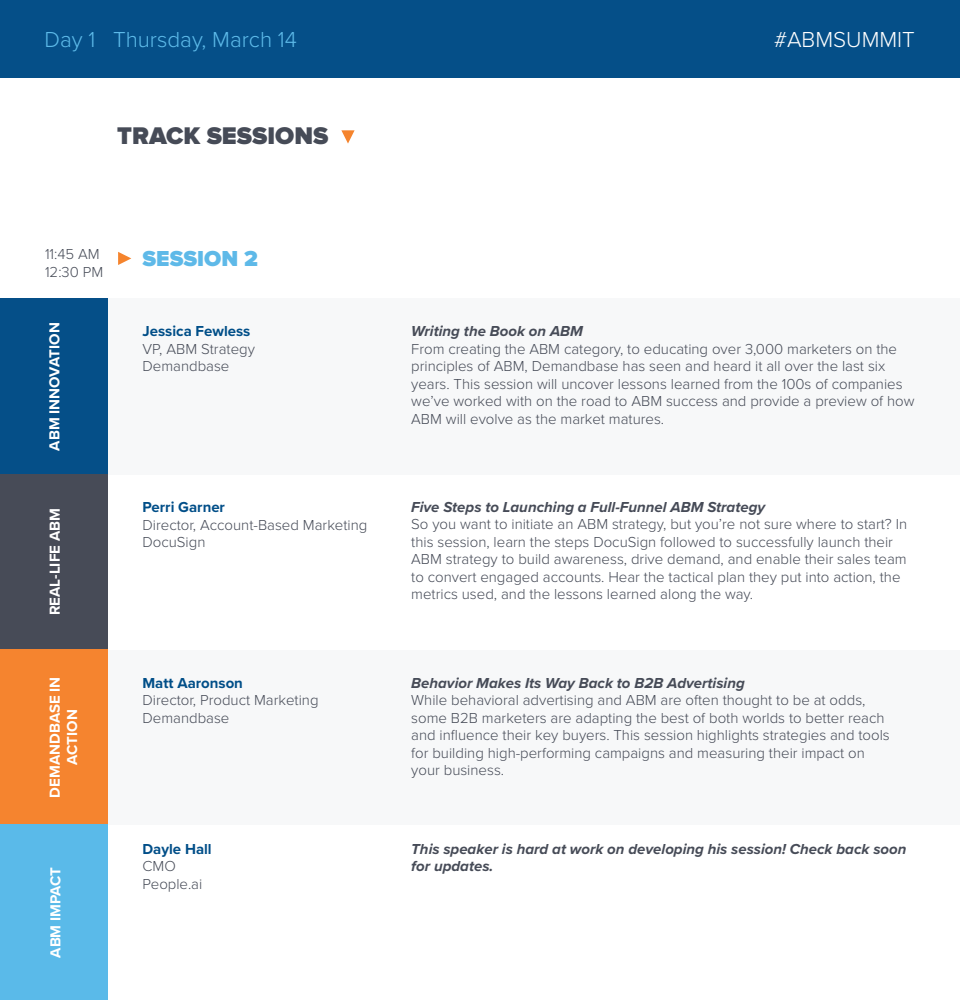
<style>
.page{position:relative;width:960px;height:1000px;background:#fff}
.page>*{position:absolute;margin:0;border:0;box-sizing:border-box;transform-origin:0 0}
.t1{font:900 25px "Proxima Nova";color:#464b57}
.t2{font:300 22.5px "Proxima Nova";color:#5dbae9}
.t3{font:300 22.5px "Proxima Nova";color:#fff}
.t4{font:900 22.5px "Proxima Nova";color:#5eb9e8}
.t5{font:300 15px/17.5px "Proxima Nova";color:#464b57}
.t6{font:italic 700 15px/17.5px "Proxima Nova";color:#464b57}
.t7{font:700 15px/17.5px "Proxima Nova";color:#fff;text-align:center}
.t8{font:700 15px "Proxima Nova";color:#004e88}
</style>
<div class="page">
<div style="left:100px;top:299px;width:860px;height:176px;background:#f7f8f9"></div>
<div style="left:100px;top:650px;width:860px;height:175px;background:#f7f8f9"></div>
<div style="left:0;top:0;width:960px;height:77px;background:#054f88"></div>
<svg style="left:341px;top:130px;width:14px;height:14px"></svg>
<div style="left:0;top:298px;width:108px;height:176px;background:#054f88"></div>
<div style="left:0;top:474px;width:108px;height:176px;background:#474b57"></div>
<div style="left:0;top:650px;width:108px;height:175px;background:#f5842f"></div>
<div style="left:0;top:825px;width:108px;height:175px;background:#5abae9"></div>
<svg style="left:118px;top:252px;width:13px;height:13px"></svg>
<h2 class="t2" style="left:45px;top:26px;width:254px">Day 1 Thursday, March 14</h2>
<h1 class="t1" style="left:117px;top:121px;width:213px">TRACK SESSIONS</h1>
<p class="t5" style="left:45px;top:246px;width:56px">11:45 AM</p>
<h2 class="t4" style="left:142px;top:245px;width:117px">SESSION 2</h2>
<p class="t5" style="left:45px;top:263px;width:60px">12:30 PM</p>
<p class="t7" style="left:45px;top:451px;width:130px;rotate:-90deg">ABM INNOVATION</p>
<p class="t7" style="left:46px;top:615px;width:109px;rotate:-90deg">REAL-LIFE ABM</p>
<p class="t7" style="left:46px;top:798px;width:123px;rotate:-90deg">DEMANDBASE IN<br>ACTION</p>
<p class="t7" style="left:47px;top:958px;width:92px;rotate:-90deg">ABM IMPACT</p>
<p class="t8" style="left:142px;top:320px;width:109px">Jessica Fewless</p>
<p class="t5" style="left:142px;top:340px;width:114px">VP, ABM Strategy<br>Demandbase</p>
<p class="t8" style="left:142px;top:496px;width:84px">Perri Garner</p>
<p class="t5" style="left:142px;top:516px;width:226px">Director, Account-Based Marketing<br>DocuSign</p>
<p class="t8" style="left:142px;top:671px;width:102px">Matt Aaronson</p>
<p class="t5" style="left:142px;top:691px;width:178px">Director, Product Marketing<br>Demandbase</p>
<p class="t8" style="left:142px;top:837px;width:71px">Dayle Hall</p>
<p class="t5" style="left:142px;top:858px;width:61px">CMO<br>People.ai</p>
<h2 class="t3" style="left:774px;top:26px;width:142px">#ABMSUMMIT</h2>
<p class="t6" style="left:411px;top:322px;width:173px">Writing the Book on ABM</p>
<p class="t5" style="left:411px;top:340px;width:505px">From creating the ABM category, to educating over 3,000 marketers on the principles of ABM, Demandbase has seen and heard it all over the last six years. This session will uncover lessons learned from the 100s of companies we’ve worked with on the road to ABM success and provide a preview of how ABM will evolve as the market matures.</p>
<p class="t6" style="left:411px;top:498px;width:355px">Five Steps to Launching a Full-Funnel ABM Strategy</p>
<p class="t5" style="left:411px;top:516px;width:498px">So you want to initiate an ABM strategy, but you’re not sure where to start? In this session, learn the steps DocuSign followed to successfully launch their ABM strategy to build awareness, drive demand, and enable their sales team to convert engaged accounts. Hear the tactical plan they put into action, the metrics used, and the lessons learned along the way.</p>
<p class="t6" style="left:411px;top:673px;width:335px">Behavior Makes Its Way Back to B2B Advertising</p>
<p class="t5" style="left:411px;top:691px;width:480px">While behavioral advertising and ABM are often thought to be at odds, some B2B marketers are adapting the best of both worlds to better reach and influence their key buyers. This session highlights strategies and tools for building high-performing campaigns and measuring their impact on your business.</p>
<p class="t6" style="left:411px;top:840px;width:497px">This speaker is hard at work on developing his session! Check back soon for updates.</p>
</div>
